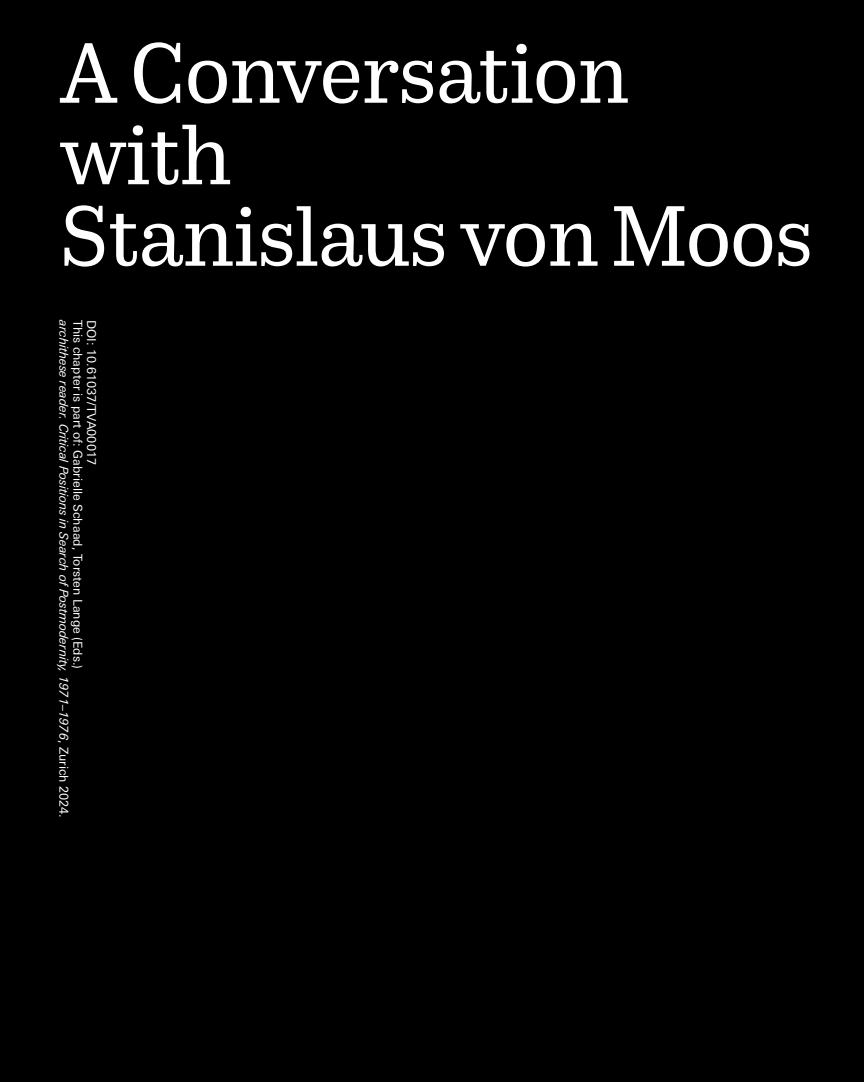
<style>
.page{position:relative;width:864px;height:1082px;background:#fff}
.page>*{position:absolute;margin:0;border:0;box-sizing:border-box;transform-origin:0 0}
.t1{font:87.5px/81.5px "Co Fo Robert";letter-spacing:-.015em;color:#fff}
.t2{font:italic 12.25px "Univers Next W1 G";letter-spacing:.005em;color:#fff}
.t3{font:12.25px "Univers Next W1 G";letter-spacing:.005em;color:#fff}
.s1{font-style:normal}
</style>
<div class="page">
<div style="left:0;top:0;width:863px;height:1081px;background:#000"></div>
<h1 class="t1" style="left:60px;top:34px;width:755px">A Conversation with<br>Stanislaus von Moos</h1>
<p class="t2" style="left:71px;top:320px;width:499px;rotate:90deg">archithese reader. Critical Positions in Search of Postmodernity, 1971–1976<span class="s1">, Zurich 2024.</span></p>
<p class="t3" style="left:85px;top:320px;width:350px;rotate:90deg">This chapter is part of: Gabrielle Schaad, Torsten Lange (Eds.)</p>
<p class="t3" style="left:98px;top:320px;width:146px;rotate:90deg">DOI: 10.61037/TVA00017</p>
</div>
